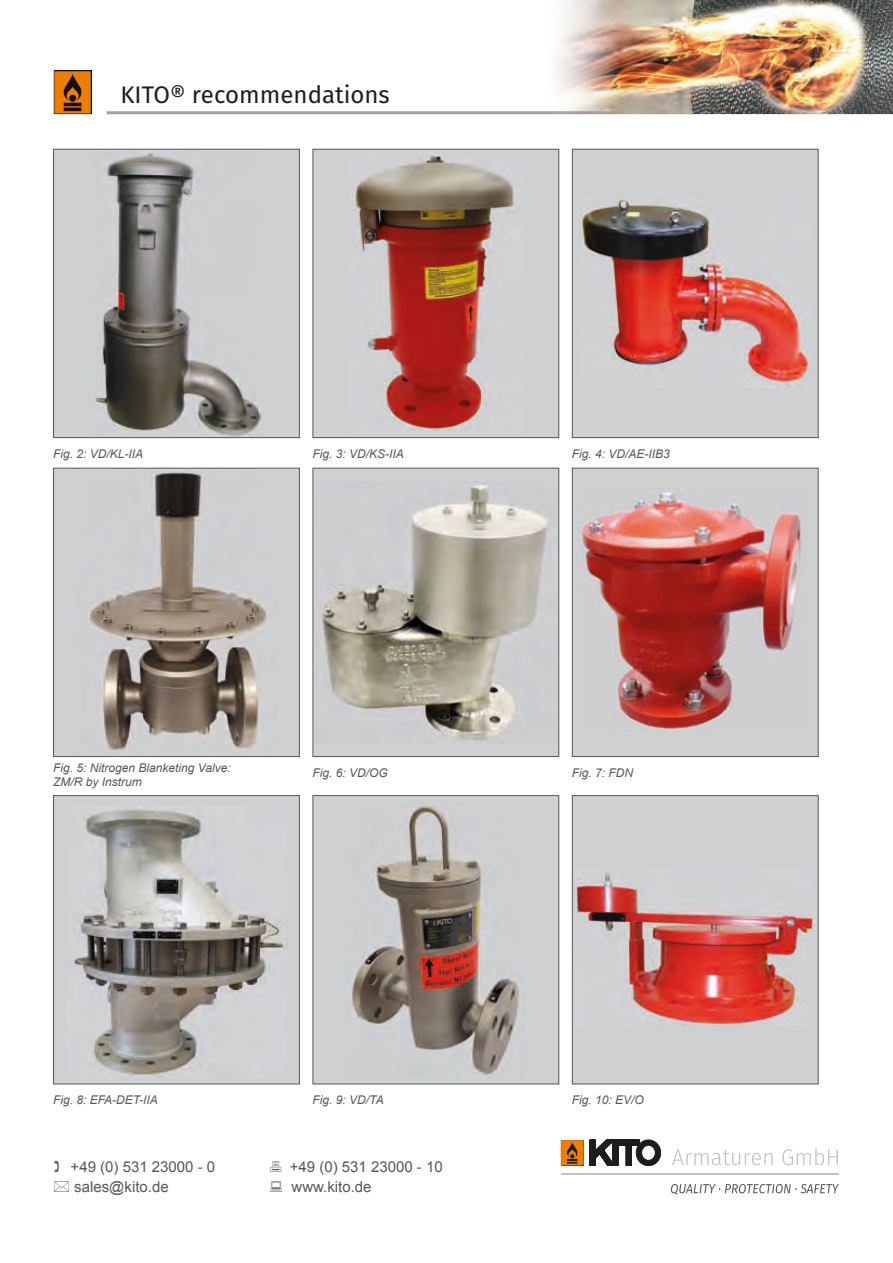
<style>
.page{position:relative;width:893px;height:1263px;background:#fff}
.page>*{position:absolute;margin:0;border:0;box-sizing:border-box;transform-origin:0 0}
.t1{font:24px "Fira Sans";color:#1d1d1b}
.t2{font:15px "Arial";color:#575756}
.t3{font:italic 12px "Arial";color:#575756}
</style>
<div class="page">
<hr style="left:107px;top:111px;width:786px;height:3px;background:#a4a4a4">
<svg style="left:54px;top:71px;width:37px;height:43px;background:#b66006"></svg>
<img style="left:535px;top:0;width:358px;height:113px">
<svg style="left:590px;top:1140px;width:71px;height:26px"></svg>
<svg style="left:561px;top:1140px;width:23px;height:26px"></svg>
<svg style="left:672px;top:1148px;width:166px;height:17px"></svg>
<svg style="left:671px;top:1184px;width:168px;height:10px"></svg>
<hr style="left:561px;top:1173px;width:277px;height:2px;background:#bfc1c2">
<div style="left:54px;top:149px;width:245px;height:289px;background:#cfd0d2"></div>
<img style="left:93px;top:151px;width:167px;height:285px">
<div style="left:53px;top:149px;width:247px;height:289px;border:1px solid #575756"></div>
<div style="left:572px;top:468px;width:246px;height:288px;background:#cfd0d2"></div>
<img style="left:581px;top:489px;width:222px;height:241px">
<div style="left:572px;top:468px;width:247px;height:289px;border:1px solid #575756"></div>
<div style="left:572px;top:149px;width:246px;height:289px;background:#cfd0d2"></div>
<img style="left:582px;top:199px;width:229px;height:189px">
<div style="left:572px;top:149px;width:247px;height:289px;border:1px solid #575756"></div>
<div style="left:313px;top:149px;width:246px;height:289px;background:#cfd0d2"></div>
<img style="left:351px;top:153px;width:163px;height:277px">
<div style="left:313px;top:149px;width:246px;height:289px;border:1px solid #575756"></div>
<div style="left:313px;top:468px;width:246px;height:288px;background:#cfd0d2"></div>
<img style="left:321px;top:481px;width:227px;height:260px">
<div style="left:313px;top:468px;width:246px;height:289px;border:1px solid #575756"></div>
<div style="left:54px;top:468px;width:245px;height:288px;background:#cfd0d2"></div>
<img style="left:88px;top:472px;width:179px;height:279px">
<div style="left:53px;top:468px;width:247px;height:289px;border:1px solid #575756"></div>
<div style="left:54px;top:795px;width:245px;height:289px;background:#cfd0d2"></div>
<img style="left:74px;top:809px;width:213px;height:268px">
<div style="left:53px;top:795px;width:247px;height:289px;border:1px solid #575756"></div>
<div style="left:313px;top:795px;width:246px;height:289px;background:#cfd0d2"></div>
<img style="left:347px;top:802px;width:173px;height:273px">
<div style="left:313px;top:795px;width:246px;height:289px;border:1px solid #575756"></div>
<div style="left:572px;top:795px;width:246px;height:289px;background:#cfd0d2"></div>
<img style="left:574px;top:870px;width:240px;height:156px">
<div style="left:572px;top:795px;width:247px;height:289px;border:1px solid #575756"></div>
<h1 class="t1" style="left:121px;top:77px;width:271px">KITO® recommendations</h1>
<p class="t3" style="left:53px;top:446px;width:92px">Fig. 2: VD/KL-IIA</p>
<p class="t3" style="left:313px;top:446px;width:93px">Fig. 3: VD/KS-IIA</p>
<p class="t3" style="left:572px;top:446px;width:100px">Fig. 4: VD/AE-IIB3</p>
<p class="t3" style="left:53px;top:760px;width:179px">Fig. 5: Nitrogen Blanketing Valve:</p>
<p class="t3" style="left:313px;top:765px;width:77px">Fig. 6: VD/OG</p>
<p class="t3" style="left:53px;top:774px;width:90px">ZM/R by Instrum</p>
<p class="t3" style="left:572px;top:765px;width:63px">Fig. 7: FDN</p>
<p class="t3" style="left:53px;top:1092px;width:106px">Fig. 8: EFA-DET-IIA</p>
<p class="t3" style="left:313px;top:1092px;width:73px">Fig. 9: VD/TA</p>
<p class="t3" style="left:572px;top:1092px;width:74px">Fig. 10: EV/O</p>
<p class="t2" style="left:71px;top:1157px;width:146px">+49 (0) 531 23000 - 0</p>
<p class="t2" style="left:290px;top:1157px;width:155px">+49 (0) 531 23000 - 10</p>
<p class="t2" style="left:74px;top:1177px;width:96px">sales@kito.de</p>
<p class="t2" style="left:292px;top:1177px;width:82px">www.kito.de</p>
</div>
